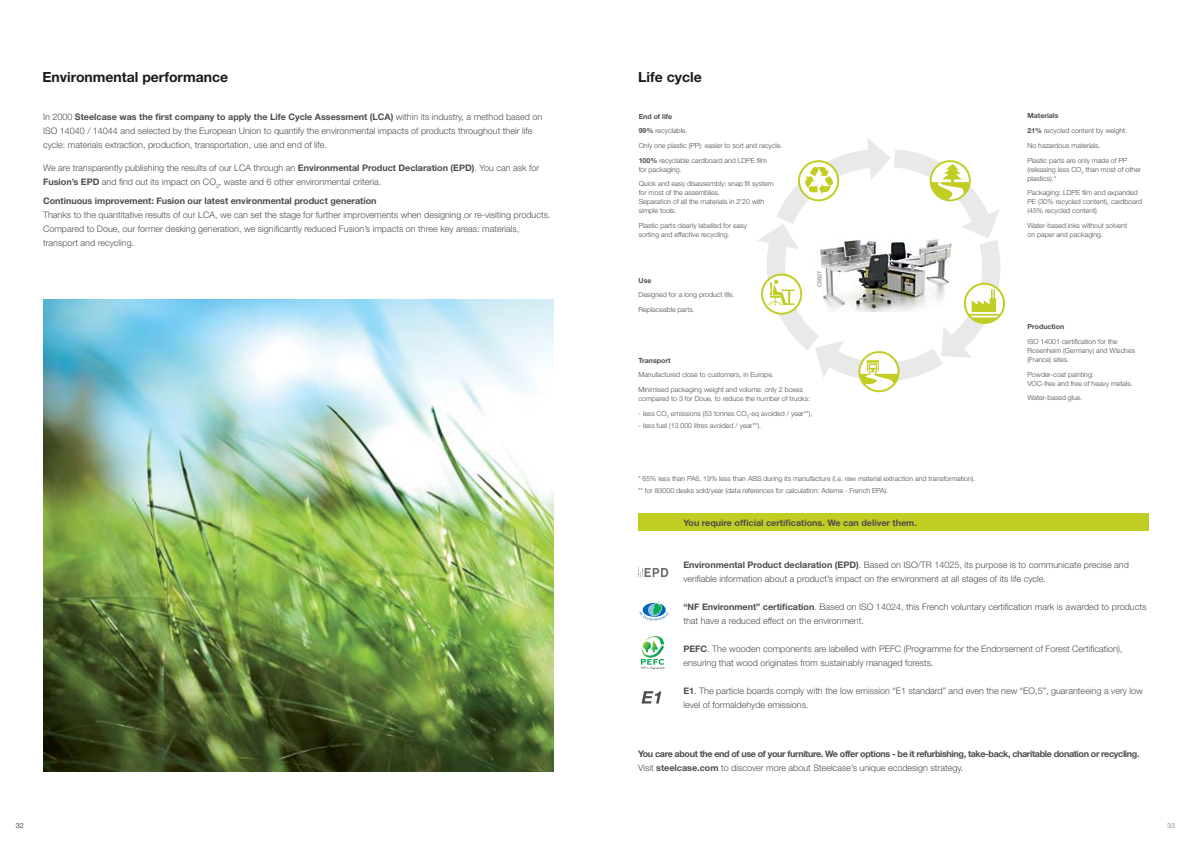
<style>
.page{position:relative;width:1191px;height:842px;background:#fff}
.page>*{position:absolute;margin:0;border:0;box-sizing:border-box;transform-origin:0 0}
.t1{font:700 14px "Helvetica Neue";color:#1a1a1a}
.t2{font:300 9px/14px "Helvetica Neue";color:#4d4d4d}
.t3{font:700 9px/14px "Helvetica Neue";letter-spacing:-.04em;color:#4d4d4d}
.t4{font:700 9px "Helvetica Neue";color:#4d4d4d}
.t5{font:300 7px/9px "Helvetica Neue";color:#4d4d4d}
.t6{font:700 7px "Helvetica Neue";color:#4d4d4d}
.t7{font:300 7px "Helvetica Neue";color:#6d6e71}
.t8{font:5.5px "Helvetica Neue";color:#6d6e71}
.s1{font-weight:700}
.s2{font-weight:300}
</style>
<div class="page">
<img style="left:43px;top:299px;width:510px;height:472px">
<svg style="left:757px;top:138px;width:248px;height:254px"></svg>
<div style="left:638px;top:513px;width:510px;height:18px;background:#c2cd23"></div>
<svg style="left:638px;top:566px;width:30px;height:11px"></svg>
<svg style="left:639px;top:601px;width:30px;height:20px"></svg>
<svg style="left:641px;top:691px;width:20px;height:12px"></svg>
<svg style="left:640px;top:636px;width:24px;height:33px"></svg>
<h1 class="t1" style="left:43px;top:68px;width:187px">Environmental performance</h1>
<h1 class="t1" style="left:638px;top:68px;width:65px">Life cycle</h1>
<p class="t2" style="left:43px;top:110px;width:501px">In 2000 <span class="s1">Steelcase was the first company to apply the Life Cycle Assessment (LCA)</span> within its industry, a method based on<br>ISO 14040 / 14044 and selected by the European Union to quantify the environmental impacts of products throughout their life cycle: materials extraction, production, transportation, use and end of life.</p>
<p class="t2" style="left:43px;top:160px;width:498px">We are transparently publishing the results of our LCA through an <span class="s1">Environmental Product Declaration (EPD)</span>. You can ask for<br><span class="s1">Fusion’s EPD</span> and find out its impact on CO<sub>2</sub>, waste and 6 other environmental criteria.</p>
<p class="t4" style="left:43px;top:195px;width:335px">Continuous improvement: Fusion our latest environmental product generation</p>
<p class="t2" style="left:43px;top:208px;width:509px">Thanks to the quantitative results of our LCA, we can set the stage for further improvements when designing or re-visiting products.<br>Compared to Doue, our former desking generation, we significantly reduced Fusion’s impacts on three key areas: materials, transport and recycling.</p>
<p class="t5" style="left:639px;top:109px;width:145px;line-height:14.7px"><span class="s1">End of life<br>99%</span> recyclable.<br>Only one plastic (PP): easier to sort and recycle.<br><span class="s1">100%</span> recyclable cardboard and LDPE film</p>
<p class="t5" style="left:639px;top:162px;width:136px;line-height:14.7px">for packaging.<br>Quick and easy disassembly: snap fit system</p>
<p class="t5" style="left:639px;top:188px;width:127px">for most of the assemblies.<br>Separation of all the materials in 2’20 with simple tools.</p>
<p class="t5" style="left:639px;top:221px;width:110px">Plastic parts clearly labelled for easy sorting and effective recycling.</p>
<p class="t6" style="left:638px;top:276px;width:14px">Use</p>
<p class="t5" style="left:638px;top:287px;width:97px;line-height:14.7px">Designed for a long product life.<br>Replaceable parts.</p>
<p class="t8" style="left:816px;top:287px;width:18px;rotate:-90deg">C5827</p>
<p class="t6" style="left:638px;top:356px;width:34px">Transport</p>
<p class="t5" style="left:638px;top:367px;width:166px;line-height:14.7px">Manufactured close to customers, in Europe.<br>Minimised packaging weight and volume: only 2 boxes</p>
<p class="t5" style="left:638px;top:394px;width:173px">compared to 3 for Doue, to reduce the number of trucks:</p>
<p class="t5" style="left:638px;top:409px;width:175px">- less CO<sub>2</sub> emissions (53 tonnes CO<sub>2</sub>-eq avoided / year**),</p>
<p class="t5" style="left:638px;top:420px;width:124px">- less fuel (13 000 litres avoided / year**).</p>
<p class="t5" style="left:638px;top:472px;width:339px;line-height:11.8px">* 65% less than PA6, 19% less than ABS during its manufacture (i.e. raw material extraction and transformation). ** for 83000 desks sold/year (data references for calculation: Ademe - French EPA).</p>
<p class="t5" style="left:1027px;top:108px;width:101px;line-height:14.7px"><span class="s1">Materials<br>21%</span> recycled content by weight.<br>No hazardous materials.<br>Plastic parts are only made of PP</p>
<p class="t5" style="left:1027px;top:164px;width:115px">(releasing less CO<sub>2</sub> than most of other plastics).*</p>
<p class="t5" style="left:1027px;top:188px;width:116px">Packaging: LDPE film and expanded<br>PE (30% recycled content), cardboard (45% recycled content).</p>
<p class="t5" style="left:1027px;top:221px;width:101px">Water-based inks without solvent on paper and packaging.</p>
<p class="t6" style="left:1027px;top:323px;width:38px">Production</p>
<p class="t5" style="left:1027px;top:337px;width:109px">ISO 14001 certification for the<br>Rosenheim (Germany) and Wisches (France) sites.</p>
<p class="t5" style="left:1027px;top:370px;width:107px">Powder-coat painting:<br>VOC-free and free of heavy metals.</p>
<p class="t5" style="left:1027px;top:393px;width:56px">Water-based glue.</p>
<p class="t4" style="left:683px;top:517px;width:235px">You require official certifications. We can deliver them.</p>
<p class="t2" style="left:683px;top:557px;width:447px"><span class="s1">Environmental Product declaration (EPD)</span>. Based on ISO/TR 14025, its purpose is to communicate precise and verifiable information about a product’s impact on the environment at all stages of its life cycle.</p>
<p class="t2" style="left:683px;top:599px;width:464px"><span class="s1">“NF Environment” certification</span>. Based on ISO 14024, this French voluntary certification mark is awarded to products that have a reduced effect on the environment.</p>
<p class="t2" style="left:683px;top:641px;width:440px"><span class="s1">PEFC</span>. The wooden components are labelled with PEFC (Programme for the Endorsement of Forest Certification), ensuring that wood originates from sustainably managed forests.</p>
<p class="t2" style="left:683px;top:683px;width:461px"><span class="s1">E1</span>. The particle boards comply with the low emission “E1 standard” and even the new “EO,5”, guaranteeing a very low level of formaldehyde emissions.</p>
<p class="t3" style="left:638px;top:747px;width:503px">You care about the end of use of your furniture. We offer options - be it refurbishing, take-back, charitable donation or recycling.<br><span class="s2">Visit</span> steelcase.com <span class="s2">to discover more about Steelcase’s unique ecodesign strategy.</span></p>
<p class="t7" style="left:16px;top:821px;width:9px">32</p>
<p class="t7" style="left:1167px;top:821px;width:9px">33</p>
</div>
